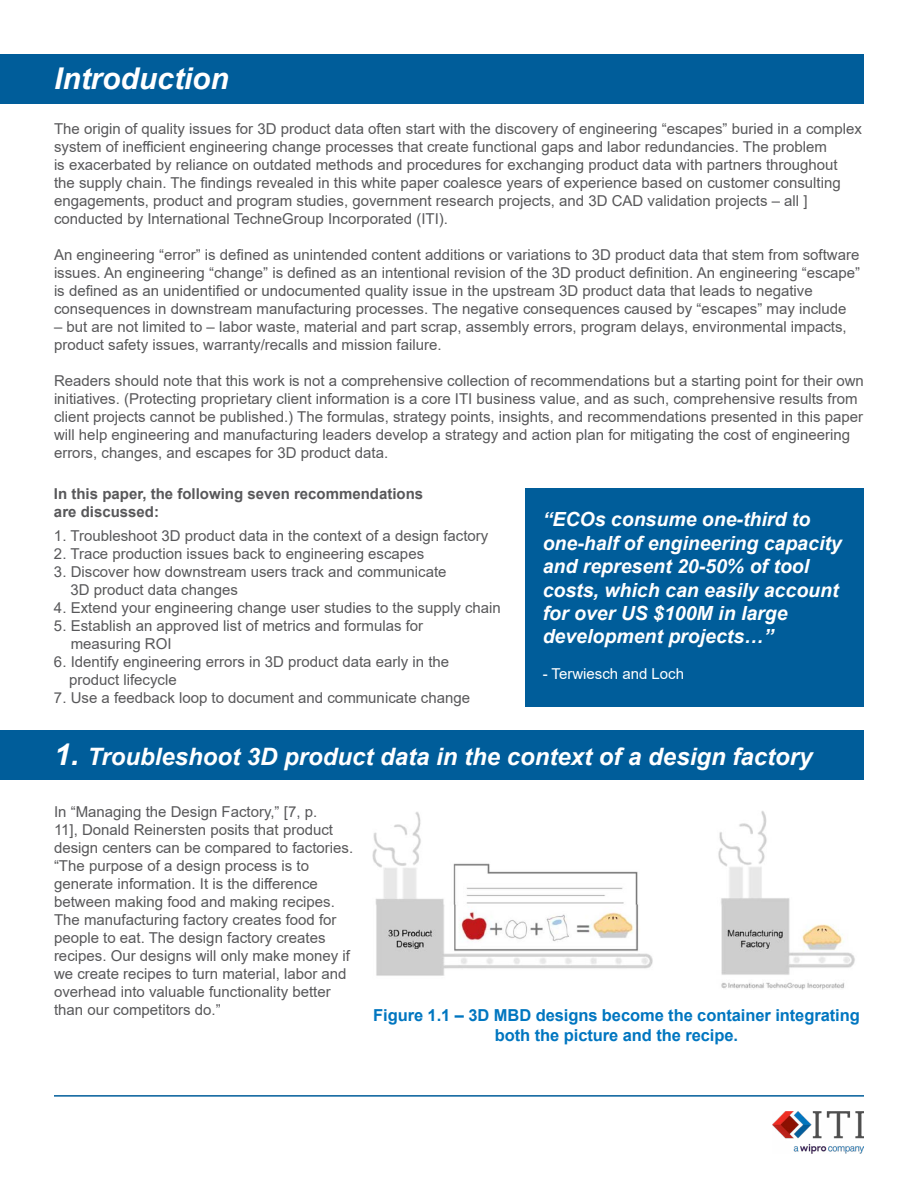
<style>
.page{position:relative;width:918px;height:1188px;background:#fff}
.page>*{position:absolute;margin:0;border:0;box-sizing:border-box;transform-origin:0 0}
.t1{font:italic 700 30px "Arial";color:#fff}
.t2{font:italic 700 24px "Arial";color:#fff}
.t3{font:italic 700 19.5px/23.4px "Arial";color:#fff}
.t4{font:700 16.5px/19.8px "Arial";letter-spacing:-.005em;color:#0076c0;text-align:center}
.t5{font:15px/18px "Arial";color:#58585a}
.t6{font:700 15px/18px "Arial";color:#58585a}
.t7{font:15px "Arial";color:#fff}
.s1{font-size:30px}
</style>
<div class="page">
<div style="left:0;top:54px;width:864px;height:50px;background:#005d9a"></div>
<img style="left:772px;top:1111px;width:92px;height:42px">
<hr style="left:54px;top:1095px;width:810px;height:2px;background:#005d9a">
<div style="left:525px;top:488px;width:339px;height:218px;background:#005d9a"></div>
<div style="left:0;top:730px;width:864px;height:50px;background:#005d9a"></div>
<img style="left:372px;top:811px;width:483px;height:178px">
<h1 class="t1" style="left:54px;top:59px;width:176px">Introduction</h1>
<p class="t5" style="left:54px;top:120px;width:809px">The origin of quality issues for 3D product data often start with the discovery of engineering “escapes” buried in a complex system of inefficient engineering change processes that create functional gaps and labor redundancies. The problem<br>is exacerbated by reliance on outdated methods and procedures for exchanging product data with partners throughout the supply chain. The findings revealed in this white paper coalesce years of experience based on customer consulting engagements, product and program studies, government research projects, and 3D CAD validation projects – all ] conducted by International TechneGroup Incorporated (ITI).</p>
<p class="t5" style="left:54px;top:246px;width:808px">An engineering “error” is defined as unintended content additions or variations to 3D product data that stem from software issues. An engineering “change” is defined as an intentional revision of the 3D product definition. An engineering “escape” is defined as an unidentified or undocumented quality issue in the upstream 3D product data that leads to negative consequences in downstream manufacturing processes. The negative consequences caused by “escapes” may include</p>
<p class="t5" style="left:54px;top:318px;width:794px">– but are not limited to – labor waste, material and part scrap, assembly errors, program delays, environmental impacts, product safety issues, warranty/recalls and mission failure.</p>
<p class="t5" style="left:54px;top:372px;width:812px">Readers should note that this work is not a comprehensive collection of recommendations but a starting point for their own initiatives. (Protecting proprietary client information is a core ITI business value, and as such, comprehensive results from client projects cannot be published.) The formulas, strategy points, insights, and recommendations presented in this paper will help engineering and manufacturing leaders develop a strategy and action plan for mitigating the cost of engineering errors, changes, and escapes for 3D product data.</p>
<p class="t6" style="left:54px;top:485px;width:371px">In this paper, the following seven recommendations are discussed:</p>
<p class="t5" style="left:54px;top:527px;width:436px">1. Troubleshoot 3D product data in the context of a design factory</p>
<p class="t5" style="left:54px;top:545px;width:372px">2. Trace production issues back to engineering escapes</p>
<p class="t5" style="left:70px;top:563px;width:378px;text-indent:-16px">3. Discover how downstream users track and communicate<br>3D product data changes</p>
<p class="t5" style="left:54px;top:599px;width:448px">4. Extend your engineering change user studies to the supply chain</p>
<p class="t5" style="left:71px;top:617px;width:354px;text-indent:-17px">5. Establish an approved list of metrics and formulas for measuring ROI</p>
<p class="t5" style="left:69px;top:653px;width:382px;text-indent:-15px">6. Identify engineering errors in 3D product data early in the product lifecycle</p>
<p class="t5" style="left:54px;top:689px;width:418px">7. Use a feedback loop to document and communicate change</p>
<h2 class="t2" style="left:54px;top:741px;width:760px"><span class="s1">1.</span> Troubleshoot 3D product data in the context of a design factory</h2>
<p class="t5" style="left:54px;top:803px;width:301px">In “Managing the Design Factory,” [7, p.<br>11], Donald Reinersten posits that product design centers can be compared to factories. “The purpose of a design process is to generate information. It is the difference between making food and making recipes.<br>The manufacturing factory creates food for people to eat. The design factory creates recipes. Our designs will only make money if we create recipes to turn material, labor and overhead into valuable functionality better than our competitors do.”</p>
<h3 class="t3" style="left:543px;top:508px;width:301px">“ECOs consume one-third to one-half of engineering capacity and represent 20-50% of tool costs, which can easily account for over US $100M in large development projects…”</h3>
<p class="t7" style="left:543px;top:664px;width:143px">- Terwiesch and Loch</p>
<p class="t4" style="left:373px;top:1005px;width:488px">Figure 1.1 – 3D MBD designs become the container integrating both the picture and the recipe.</p>
</div>
